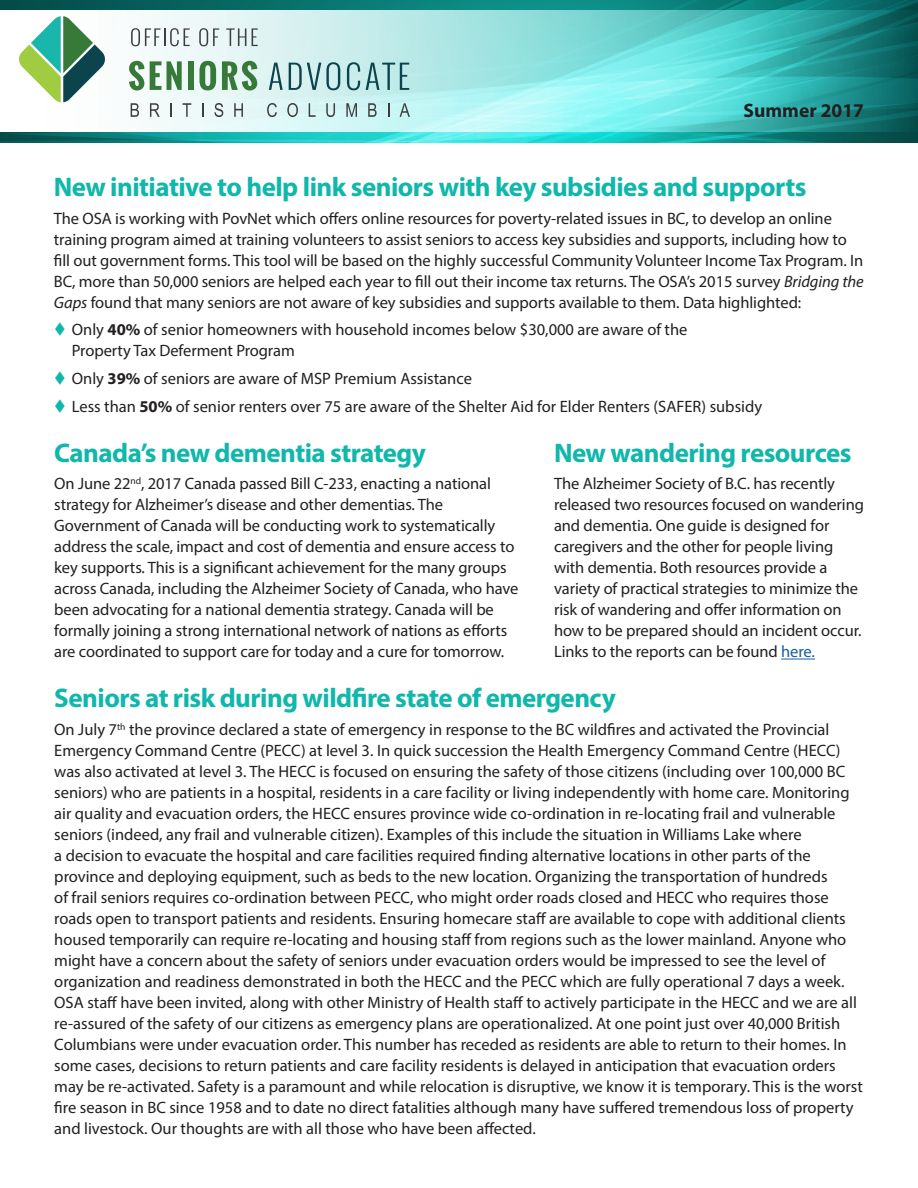
<style>
.page{position:relative;width:918px;height:1188px;background:#fff}
.page>*{position:absolute;margin:0;border:0;box-sizing:border-box;transform-origin:0 0}
.t1{font:700 27px "Myriad Pro";letter-spacing:-.02em;color:#10b7ab}
.t2{font:700 19.5px "Myriad Pro";color:#231f20}
.t3{font:16.5px/21px "Myriad Pro";color:#231f20}
.s1{font-style:italic}
.s2{font-weight:700}
.s3{color:#175d9e}
</style>
<div class="page">
<svg style="left:0;top:0;width:918px;height:16px;background:#409a96"></svg>
<svg style="left:0;top:16px;width:918px;height:127px;background:#88d0cb"></svg>
<hr style="left:781px;top:659px;width:34px;height:1px;background:#175d9e">
<p class="t2" style="left:744px;top:98px;width:122px">Summer 2017</p>
<h1 class="t1" style="left:54px;top:169px;width:754px">New initiative to help link seniors with key subsidies and supports</h1>
<p class="t3" style="left:54px;top:207px;width:811px">The OSA is working with PovNet which offers online resources for poverty-related issues in BC, to develop an online training program aimed at training volunteers to assist seniors to access key subsidies and supports, including how to fill out government forms. This tool will be based on the highly successful Community Volunteer Income Tax Program. In BC, more than 50,000 seniors are helped each year to fill out their income tax returns. The OSA’s 2015 survey <span class="s1">Bridging the Gaps</span> found that many seniors are not aware of key subsidies and supports available to them. Data highlighted:</p>
<p class="t3" style="left:72px;top:319px;width:617px">Only <span class="s2">40%</span> of senior homeowners with household incomes below $30,000 are aware of the<br>Property Tax Deferment Program</p>
<p class="t3" style="left:72px;top:364px;width:692px;line-height:27.8px">Only <span class="s2">39%</span> of seniors are aware of MSP Premium Assistance<br>Less than <span class="s2">50%</span> of senior renters over 75 are aware of the Shelter Aid for Elder Renters (SAFER) subsidy</p>
<h1 class="t1" style="left:54px;top:435px;width:373px">Canada’s new dementia strategy</h1>
<p class="t3" style="left:54px;top:473px;width:466px">On June 22<sup>nd</sup>, 2017 Canada passed Bill C-233, enacting a national strategy for Alzheimer’s disease and other dementias. The Government of Canada will be conducting work to systematically address the scale, impact and cost of dementia and ensure access to key supports. This is a significant achievement for the many groups across Canada, including the Alzheimer Society of Canada, who have been advocating for a national dementia strategy. Canada will be formally joining a strong international network of nations as efforts are coordinated to support care for today and a cure for tomorrow.</p>
<h1 class="t1" style="left:554px;top:435px;width:299px">New wandering resources</h1>
<p class="t3" style="left:554px;top:473px;width:311px">The Alzheimer Society of B.C. has recently released two resources focused on wandering and dementia. One guide is designed for caregivers and the other for people living with dementia. Both resources provide a variety of practical strategies to minimize the risk of wandering and offer information on how to be prepared should an incident occur.<br>Links to the reports can be found <span class="s3">here.</span></p>
<h1 class="t1" style="left:54px;top:681px;width:563px">Seniors at risk during wildfire state of emergency</h1>
<p class="t3" style="left:54px;top:719px;width:810px">On July 7<sup>th</sup> the province declared a state of emergency in response to the BC wildfires and activated the Provincial Emergency Command Centre (PECC) at level 3. In quick succession the Health Emergency Command Centre (HECC) was also activated at level 3. The HECC is focused on ensuring the safety of those citizens (including over 100,000 BC seniors) who are patients in a hospital, residents in a care facility or living independently with home care. Monitoring air quality and evacuation orders, the HECC ensures province wide co-ordination in re-locating frail and vulnerable seniors (indeed, any frail and vulnerable citizen). Examples of this include the situation in Williams Lake where<br>a decision to evacuate the hospital and care facilities required finding alternative locations in other parts of the province and deploying equipment, such as beds to the new location. Organizing the transportation of hundreds<br>of frail seniors requires co-ordination between PECC, who might order roads closed and HECC who requires those roads open to transport patients and residents. Ensuring homecare staff are available to cope with additional clients housed temporarily can require re-locating and housing staff from regions such as the lower mainland. Anyone who might have a concern about the safety of seniors under evacuation orders would be impressed to see the level of organization and readiness demonstrated in both the HECC and the PECC which are fully operational 7 days a week.<br>OSA staff have been invited, along with other Ministry of Health staff to actively participate in the HECC and we are all re-assured of the safety of our citizens as emergency plans are operationalized. At one point just over 40,000 British Columbians were under evacuation order. This number has receded as residents are able to return to their homes. In some cases, decisions to return patients and care facility residents is delayed in anticipation that evacuation orders may be re-activated. Safety is a paramount and while relocation is disruptive, we know it is temporary. This is the worst fire season in BC since 1958 and to date no direct fatalities although many have suffered tremendous loss of property and livestock. Our thoughts are with all those who have been affected.</p>
</div>
